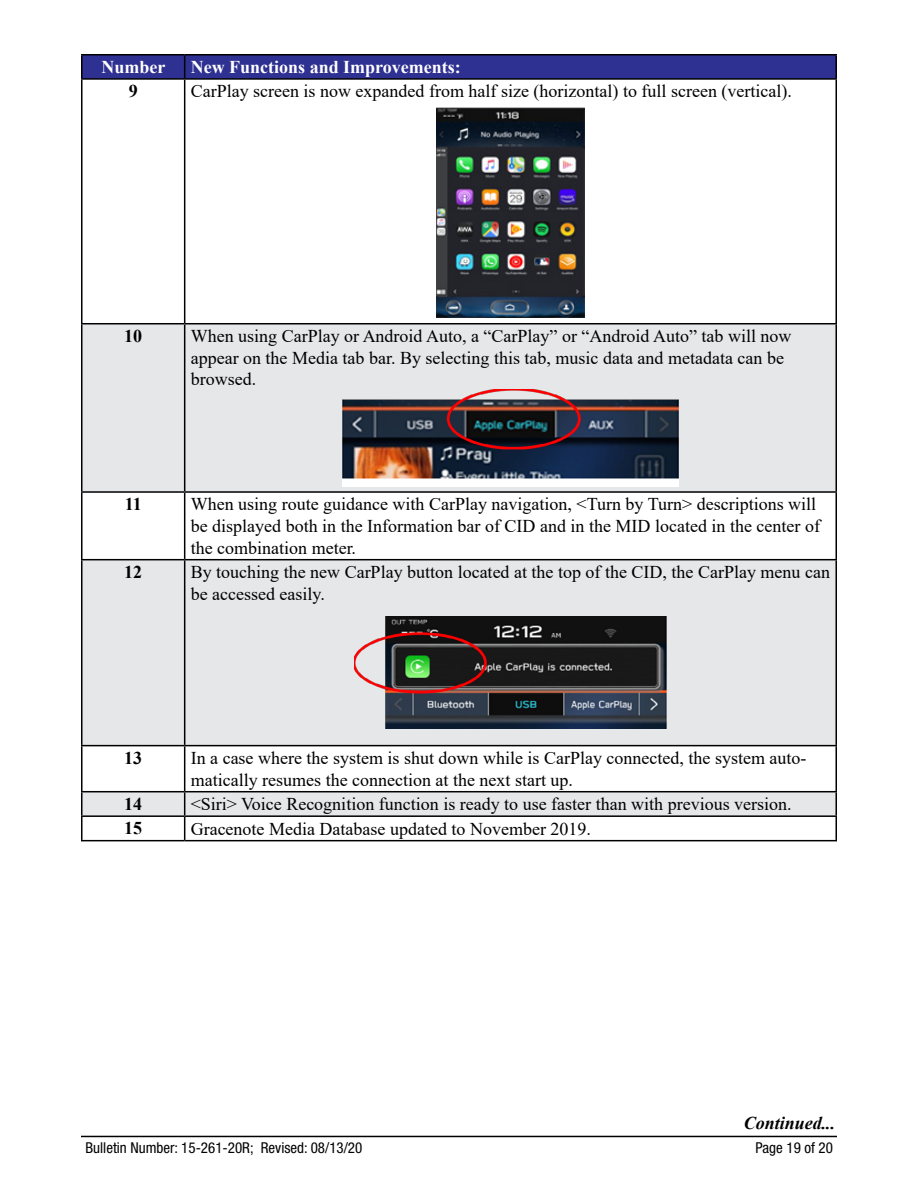
<style>
.page{position:relative;width:918px;height:1188px;background:#fff}
.page>*{position:absolute;margin:0;border:0;box-sizing:border-box;transform-origin:0 0}
.t1{font:18px/21.6px "Times New Roman";color:#000}
.t2{font:700 18px "Times New Roman";color:#fff}
.t3{font:700 18px "Times New Roman";color:#000}
.t4{font:italic 700 18px "Times New Roman";color:#000}
.t5{font:condensed 15px "Helvetica Neue LT Std";color:#000}
</style>
<div class="page">
<hr style="left:81px;top:1136px;width:756px;height:1px;background:#000">
<svg style="left:82px;top:324px;width:754px;height:491px;fill:#e6e7e8"></svg>
<hr style="left:81px;top:54px;width:104px;height:2px;background:#000">
<hr style="left:185px;top:54px;width:652px;height:2px;background:#000">
<div style="left:81px;top:55px;width:756px;height:23px;background:#2e3092"></div>
<hr style="left:81px;top:78px;width:104px;height:2px;background:#000">
<hr style="left:81px;top:80px;width:1px;height:243px;background:#000">
<hr style="left:185px;top:78px;width:652px;height:2px;background:#000">
<hr style="left:184px;top:80px;width:1px;height:243px;background:#000">
<hr style="left:836px;top:80px;width:1px;height:243px;background:#000">
<hr style="left:81px;top:323px;width:104px;height:1px;background:#000">
<hr style="left:81px;top:324px;width:1px;height:167px;background:#000">
<hr style="left:185px;top:323px;width:652px;height:1px;background:#000">
<hr style="left:184px;top:324px;width:1px;height:167px;background:#000">
<hr style="left:836px;top:324px;width:1px;height:167px;background:#000">
<hr style="left:81px;top:491px;width:104px;height:2px;background:#000">
<hr style="left:81px;top:493px;width:1px;height:66px;background:#000">
<hr style="left:185px;top:491px;width:652px;height:2px;background:#000">
<hr style="left:184px;top:493px;width:1px;height:66px;background:#000">
<hr style="left:836px;top:493px;width:1px;height:66px;background:#000">
<hr style="left:81px;top:559px;width:104px;height:1px;background:#000">
<hr style="left:81px;top:560px;width:1px;height:185px;background:#000">
<hr style="left:185px;top:559px;width:652px;height:1px;background:#000">
<hr style="left:184px;top:560px;width:1px;height:185px;background:#000">
<hr style="left:836px;top:560px;width:1px;height:185px;background:#000">
<hr style="left:81px;top:745px;width:104px;height:1px;background:#000">
<hr style="left:81px;top:746px;width:1px;height:45px;background:#000">
<hr style="left:185px;top:745px;width:652px;height:1px;background:#000">
<hr style="left:184px;top:746px;width:1px;height:45px;background:#000">
<hr style="left:836px;top:746px;width:1px;height:45px;background:#000">
<hr style="left:81px;top:791px;width:104px;height:1px;background:#000">
<hr style="left:185px;top:791px;width:652px;height:1px;background:#000">
<hr style="left:81px;top:815px;width:104px;height:2px;background:#000">
<svg style="left:81px;top:792px;width:1px;height:48px"></svg>
<hr style="left:185px;top:815px;width:652px;height:2px;background:#000">
<svg style="left:184px;top:792px;width:1px;height:48px"></svg>
<svg style="left:836px;top:792px;width:1px;height:48px"></svg>
<hr style="left:81px;top:840px;width:104px;height:1px;background:#000">
<hr style="left:185px;top:840px;width:652px;height:1px;background:#000">
<img style="left:437px;top:108px;width:147px;height:210px">
<img style="left:342px;top:390px;width:337px;height:96px">
<img style="left:355px;top:617px;width:311px;height:112px">
<p class="t2" style="left:101px;top:54px;width:65px">Number</p>
<p class="t2" style="left:191px;top:54px;width:272px">New Functions and Improvements:</p>
<p class="t3" style="left:129px;top:78px;width:10px">9</p>
<p class="t1" style="left:191px;top:80px;width:603px">CarPlay screen is now expanded from half size (horizontal) to full screen (vertical).</p>
<p class="t3" style="left:124px;top:323px;width:19px">10</p>
<p class="t1" style="left:191px;top:325px;width:602px">When using CarPlay or Android Auto, a “CarPlay” or “Android Auto” tab will now appear on the Media tab bar. By selecting this tab, music data and metadata can be browsed.</p>
<p class="t3" style="left:125px;top:491px;width:19px">11</p>
<p class="t1" style="left:191px;top:493px;width:631px">When using route guidance with CarPlay navigation, &lt;Turn by Turn&gt; descriptions will be displayed both in the Information bar of CID and in the MID located in the center of the combination meter.</p>
<p class="t3" style="left:124px;top:559px;width:19px">12</p>
<p class="t1" style="left:191px;top:561px;width:641px">By touching the new CarPlay button located at the top of the CID, the CarPlay menu can be accessed easily.</p>
<p class="t3" style="left:124px;top:745px;width:19px">13</p>
<p class="t1" style="left:191px;top:747px;width:617px">In a case where the system is shut down while is CarPlay connected, the system auto&shy;matically resumes the connection at the next start up.</p>
<p class="t3" style="left:124px;top:791px;width:19px">14</p>
<p class="t1" style="left:191px;top:793px;width:603px">&lt;Siri&gt; Voice Recognition function is ready to use faster than with previous version.</p>
<p class="t3" style="left:124px;top:815px;width:19px">15</p>
<p class="t1" style="left:191px;top:817px;width:402px">Gracenote Media Database updated to November 2019.</p>
<p class="t4" style="left:744px;top:1111px;width:93px">Continued...</p>
<p class="t5" style="left:86px;top:1138px;width:278px">Bulletin Number: 15-261-20R; Revised: 08/13/20</p>
<p class="t5" style="left:756px;top:1138px;width:79px">Page 19 of 20</p>
</div>
